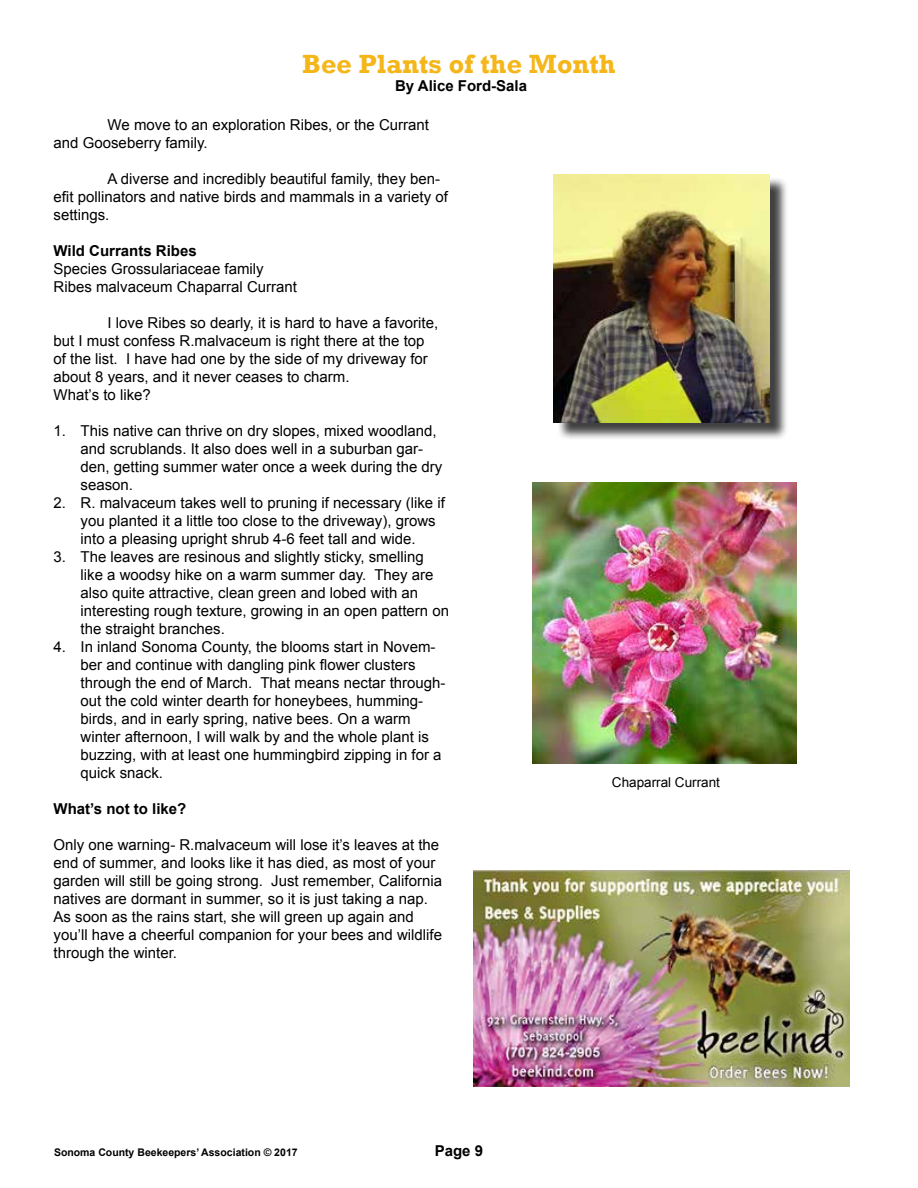
<style>
.page{position:relative;width:918px;height:1188px;background:#fff}
.page>*{position:absolute;margin:0;border:0;box-sizing:border-box;transform-origin:0 0}
.t1{font:700 27px "Rockwell";color:#f4b619}
.t2{font:15px/18px "Arial";color:#000}
.t3{font:700 15px "Arial";color:#000}
.t4{font:13.5px "Arial";color:#000}
.t5{font:700 10.5px "Arial";color:#000}
</style>
<div class="page">
<div style="left:556px;top:177px;width:232px;height:264px;background:#000;opacity:.75"></div>
<img style="left:554px;top:175px;width:216px;height:247px">
<img style="left:532px;top:482px;width:264px;height:281px">
<img style="left:474px;top:870px;width:375px;height:216px">
<h1 class="t1" style="left:302px;top:47px;width:315px">Bee Plants of the Month</h1>
<p class="t3" style="left:395px;top:75px;width:133px">By Alice Ford-Sala</p>
<p class="t2" style="left:54px;top:115px;width:377px;text-indent:54px">We move to an exploration Ribes, or the Currant and Gooseberry family.</p>
<p class="t2" style="left:54px;top:169px;width:396px;text-indent:54px">A diverse and incredibly beautiful family, they ben&shy;efit pollinators and native birds and mammals in a variety of settings.</p>
<p class="t3" style="left:54px;top:240px;width:145px">Wild Currants Ribes</p>
<p class="t2" style="left:54px;top:259px;width:245px">Species Grossulariaceae family<br>Ribes malvaceum Chaparral Currant</p>
<p class="t2" style="left:54px;top:313px;width:386px;text-indent:54px">I love Ribes so dearly, it is hard to have a favorite, but I must confess R.malvaceum is right there at the top of the list. I have had one by the side of my driveway for about 8 years, and it never ceases to charm.<br>What’s to like?</p>
<p class="t2" style="left:81px;top:421px;width:363px;text-indent:-27px">1. This native can thrive on dry slopes, mixed woodland, and scrublands. It also does well in a suburban gar&shy;den, getting summer water once a week during the dry season.</p>
<p class="t2" style="left:81px;top:493px;width:366px;text-indent:-27px">2. R. malvaceum takes well to pruning if necessary (like if you planted it a little too close to the driveway), grows into a pleasing upright shrub 4-6 feet tall and wide.</p>
<p class="t2" style="left:81px;top:547px;width:370px;text-indent:-27px">3. The leaves are resinous and slightly sticky, smelling like a woodsy hike on a warm summer day. They are also quite attractive, clean green and lobed with an interesting rough texture, growing in an open pattern on the straight branches.</p>
<p class="t2" style="left:81px;top:637px;width:366px;text-indent:-27px">4. In inland Sonoma County, the blooms start in Novem&shy;ber and continue with dangling pink flower clusters through the end of March. That means nectar through&shy;out the cold winter dearth for honeybees, humming&shy;birds, and in early spring, native bees. On a warm winter afternoon, I will walk by and the whole plant is buzzing, with at least one hummingbird zipping in for a quick snack.</p>
<p class="t3" style="left:54px;top:798px;width:134px">What’s not to like?</p>
<p class="t2" style="left:54px;top:835px;width:390px">Only one warning- R.malvaceum will lose it’s leaves at the end of summer, and looks like it has died, as most of your garden will still be going strong. Just remember, California natives are dormant in summer, so it is just taking a nap.<br>As soon as the rains start, she will green up again and you’ll have a cheerful companion for your bees and wildlife through the winter.</p>
<p class="t4" style="left:612px;top:773px;width:110px">Chaparral Currant</p>
<p class="t5" style="left:54px;top:1145px;width:245px">Sonoma County Beekeepers’ Association © 2017</p>
<p class="t3" style="left:435px;top:1140px;width:50px">Page 9</p>
</div>
